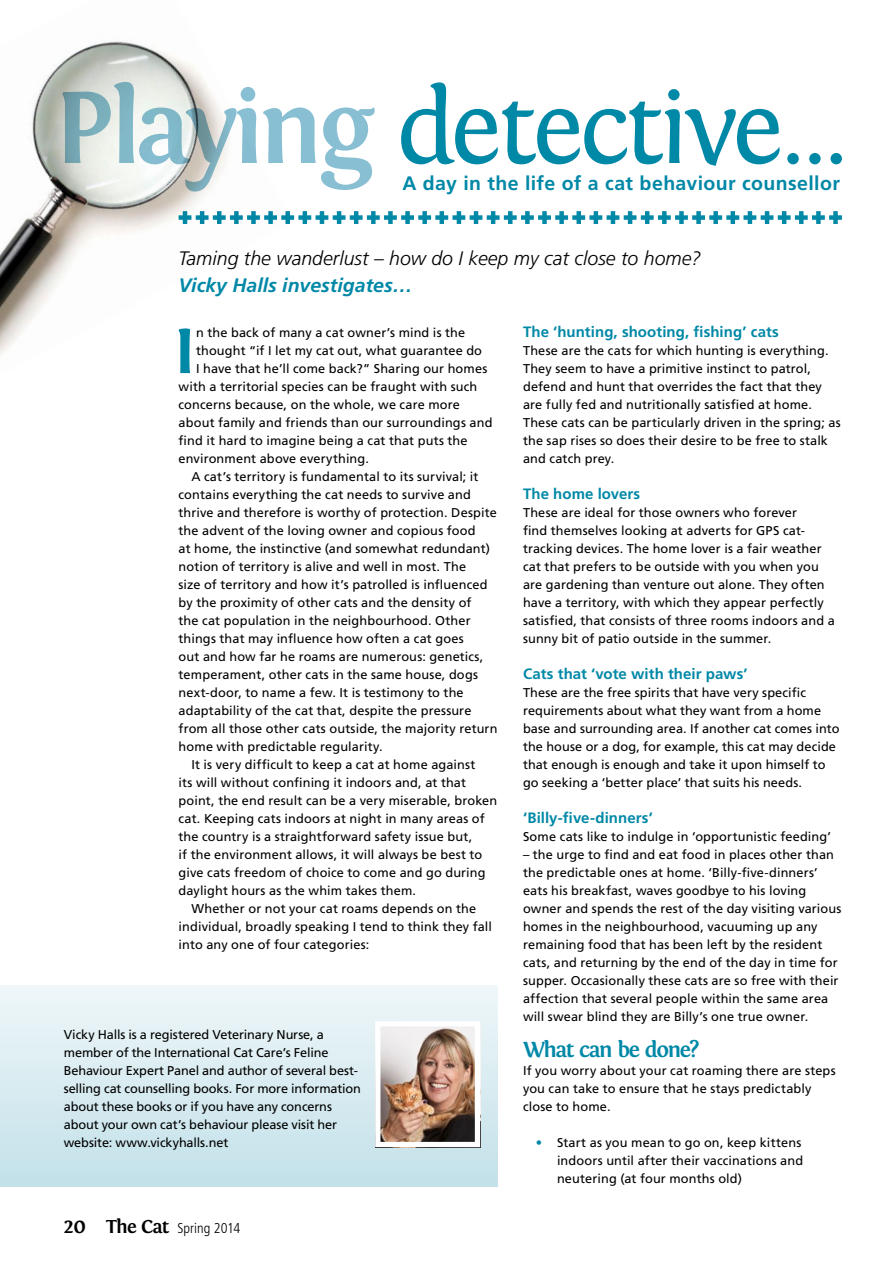
<style>
.page{position:relative;width:893px;height:1263px;background:#fff}
.page>*{position:absolute;margin:0;border:0;box-sizing:border-box;transform-origin:0 0}
.t1{font:700 65.85px "Fontin";color:#0088a7}
.t2{font:700 22.5px "Fontin";letter-spacing:-.06em;color:#0088a7}
.t3{font:italic 300 19.5px "Frutiger";color:#000}
.t4{font:700 19.5px "Frutiger";letter-spacing:.02em;color:#0088a7}
.t5{font:italic 700 19.5px "Frutiger";color:#0088a7}
.t6{font:700 15px "Frutiger";letter-spacing:.005em;color:#0088a7}
.t7{font:300 condensed 14.25px "Frutiger";color:#000}
.t8{font:12.75px/18px "Frutiger";letter-spacing:.01em;color:#000}
.t9{font:12.75px/18px "Frutiger";letter-spacing:-.01em;color:#000}
.s1{font-family:"Fontin";font-weight:700;font-stretch:normal;font-size:21px}
.s2{font-family:"Fontin";font-weight:700;font-stretch:normal;font-size:19.5px}
.s3{color:#0088a7}
</style>
<div class="page">
<div style="left:0;top:985px;width:497px;height:201px;background:linear-gradient(to bottom,#eff7f9,#c1dfe8)"></div>
<img style="left:381px;top:1027px;width:93px;height:114px">
<div style="left:375px;top:1021px;width:105px;height:126px;border:5px solid #fff"></div>
<svg style="left:292px;top:211px;width:550px;height:13px"></svg>
<img style="left:0;top:41px;width:292px;height:314px">
<svg style="left:401px;top:82px;width:441px;height:84px"></svg>
<svg style="left:62px;top:82px;width:313px;height:110px"></svg>
<h3 class="t4" style="left:402px;top:172px;width:439px">A day in the life of a cat behaviour counsellor</h3>
<h3 class="t3" style="left:179px;top:247px;width:524px">Taming the wanderlust – how do I keep my cat close to home?</h3>
<h3 class="t5" style="left:179px;top:274px;width:235px">Vicky Halls investigates…</h3>
<h1 class="t1" style="left:174px;top:314px;width:24px">I</h1>
<p class="t8" style="left:196px;top:323px;width:271px">n the back of many a cat owner’s mind is the</p>
<p class="t8" style="left:196px;top:341px;width:287px">thought “if I let my cat out, what guarantee do</p>
<p class="t8" style="left:196px;top:360px;width:293px">I have that he’ll come back?” Sharing our homes</p>
<p class="t8" style="left:179px;top:378px;width:300px">with a territorial species can be fraught with such</p>
<p class="t8" style="left:179px;top:396px;width:283px">concerns because, on the whole, we care more</p>
<p class="t8" style="left:179px;top:414px;width:315px">about family and friends than our surroundings and</p>
<p class="t8" style="left:179px;top:432px;width:291px">find it hard to imagine being a cat that puts the</p>
<p class="t8" style="left:179px;top:450px;width:192px">environment above everything.</p>
<p class="t8" style="left:191px;top:468px;width:289px">A cat’s territory is fundamental to its survival; it</p>
<p class="t8" style="left:179px;top:486px;width:294px">contains everything the cat needs to survive and</p>
<p class="t8" style="left:179px;top:504px;width:320px">thrive and therefore is worthy of protection. Despite</p>
<p class="t8" style="left:179px;top:522px;width:299px">the advent of the loving owner and copious food</p>
<p class="t8" style="left:179px;top:540px;width:313px">at home, the instinctive (and somewhat redundant)</p>
<p class="t8" style="left:179px;top:558px;width:289px">notion of territory is alive and well in most. The</p>
<p class="t8" style="left:179px;top:576px;width:310px">size of territory and how it’s patrolled is influenced</p>
<p class="t8" style="left:179px;top:594px;width:294px">by the proximity of other cats and the density of</p>
<p class="t8" style="left:179px;top:612px;width:294px">the cat population in the neighbourhood. Other</p>
<p class="t8" style="left:179px;top:630px;width:287px">things that may influence how often a cat goes</p>
<p class="t8" style="left:179px;top:648px;width:306px">out and how far he roams are numerous: genetics,</p>
<p class="t8" style="left:179px;top:666px;width:301px">temperament, other cats in the same house, dogs</p>
<p class="t8" style="left:179px;top:684px;width:287px">next-door, to name a few. It is testimony to the</p>
<p class="t8" style="left:179px;top:702px;width:294px">adaptability of the cat that, despite the pressure</p>
<p class="t8" style="left:179px;top:720px;width:320px">from all those other cats outside, the majority return</p>
<p class="t8" style="left:179px;top:738px;width:206px">home with predictable regularity.</p>
<p class="t8" style="left:191px;top:756px;width:286px">It is very difficult to keep a cat at home against</p>
<p class="t8" style="left:179px;top:774px;width:289px">its will without confining it indoors and, at that</p>
<p class="t8" style="left:179px;top:792px;width:320px">point, the end result can be a very miserable, broken</p>
<p class="t8" style="left:179px;top:810px;width:308px">cat. Keeping cats indoors at night in many areas of</p>
<p class="t8" style="left:179px;top:828px;width:295px">the country is a straightforward safety issue but,</p>
<p class="t8" style="left:179px;top:846px;width:305px">if the environment allows, it will always be best to</p>
<p class="t8" style="left:179px;top:864px;width:309px">give cats freedom of choice to come and go during</p>
<p class="t8" style="left:179px;top:882px;width:239px">daylight hours as the whim takes them.</p>
<p class="t8" style="left:191px;top:900px;width:286px">Whether or not your cat roams depends on the</p>
<p class="t8" style="left:179px;top:918px;width:315px">individual, broadly speaking I tend to think they fall</p>
<p class="t8" style="left:179px;top:936px;width:192px">into any one of four categories:</p>
<p class="t9" style="left:64px;top:1025px;width:299px">Vicky Halls is a registered Veterinary Nurse, a member of the International Cat Care’s Feline Behaviour Expert Panel and author of several best&shy;selling cat counselling books. For more information about these books or if you have any concerns about your own cat’s behaviour please visit her website: www.vickyhalls.net</p>
<p class="t7" style="left:64px;top:1220px;width:178px"><span class="s1">20</span> <span class="s2">The Cat</span> Spring 2014</p>
<p class="t6" style="left:523px;top:323px;width:257px">The ‘hunting, shooting, fishing’ cats</p>
<p class="t8" style="left:523px;top:341px;width:319px">These are the cats for which hunting is everything.<br>They seem to have a primitive instinct to patrol, defend and hunt that overrides the fact that they are fully fed and nutritionally satisfied at home.<br>These cats can be particularly driven in the spring; as the sap rises so does their desire to be free to stalk and catch prey.</p>
<p class="t6" style="left:523px;top:485px;width:119px">The home lovers</p>
<p class="t8" style="left:523px;top:503px;width:313px">These are ideal for those owners who forever<br>find themselves looking at adverts for GPS cat&shy;tracking devices. The home lover is a fair weather cat that prefers to be outside with you when you are gardening than venture out alone. They often have a territory, with which they appear perfectly satisfied, that consists of three rooms indoors and a sunny bit of patio outside in the summer.</p>
<p class="t6" style="left:523px;top:665px;width:226px">Cats that ‘vote with their paws’</p>
<p class="t8" style="left:523px;top:683px;width:318px">These are the free spirits that have very specific requirements about what they want from a home base and surrounding area. If another cat comes into the house or a dog, for example, this cat may decide that enough is enough and take it upon himself to go seeking a ‘better place’ that suits his needs.</p>
<p class="t6" style="left:523px;top:809px;width:131px">‘Billy-five-dinners’</p>
<p class="t8" style="left:523px;top:827px;width:309px">Some cats like to indulge in ‘opportunistic feeding’</p>
<p class="t8" style="left:523px;top:845px;width:320px">– the urge to find and eat food in places other than the predictable ones at home. ‘Billy-five-dinners’ eats his breakfast, waves goodbye to his loving owner and spends the rest of the day visiting various homes in the neighbourhood, vacuuming up any remaining food that has been left by the resident cats, and returning by the end of the day in time for supper. Occasionally these cats are so free with their affection that several people within the same area will swear blind they are Billy’s one true owner.</p>
<h2 class="t2" style="left:523px;top:1037px;width:178px">What can be done?</h2>
<p class="t8" style="left:523px;top:1061px;width:314px">If you worry about your cat roaming there are steps you can take to ensure that he stays predictably close to home.</p>
<p class="t8" style="left:557px;top:1134px;width:248px;text-indent:-21px"><span class="s3">•</span> Start as you mean to go on, keep kittens indoors until after their vaccinations and neutering (at four months old)</p>
</div>
